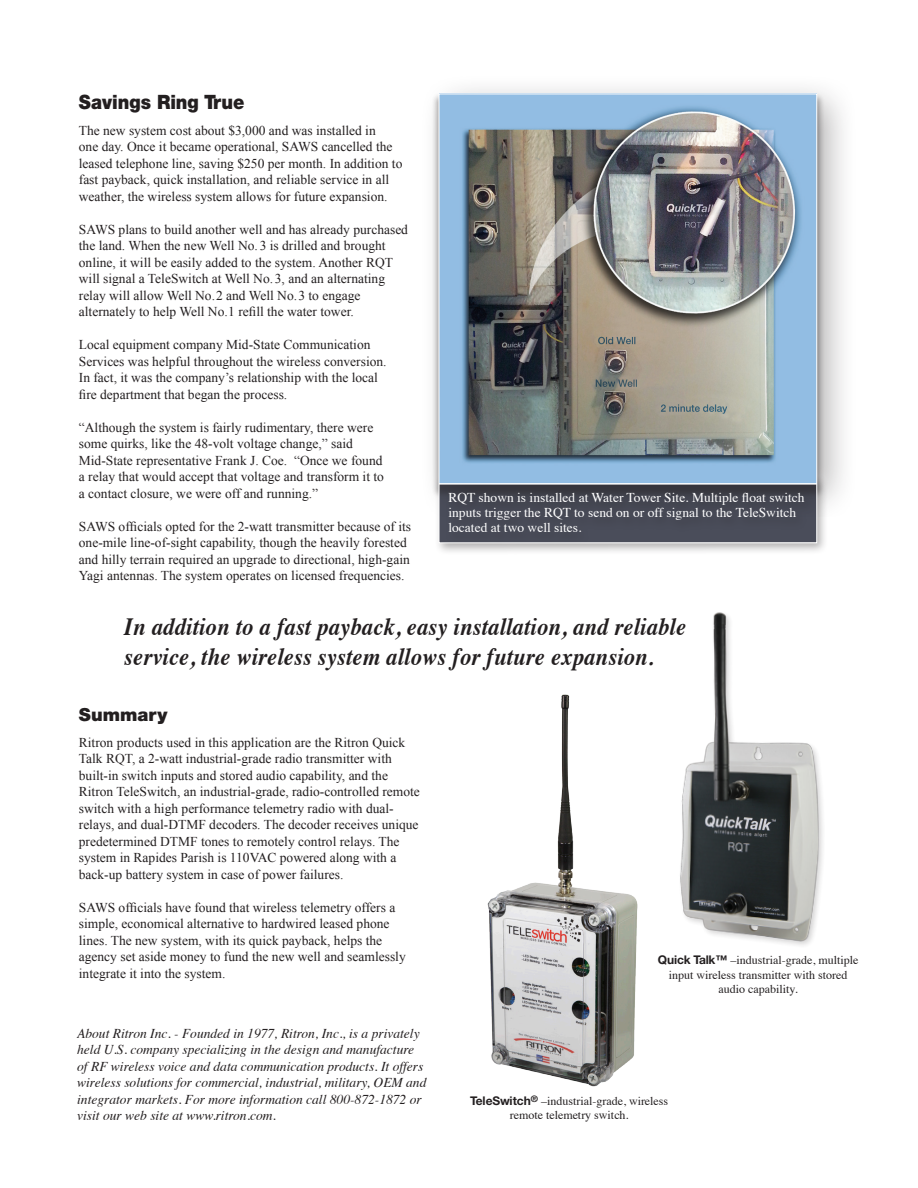
<style>
.page{position:relative;width:918px;height:1188px;background:#fff}
.page>*{position:absolute;margin:0;border:0;box-sizing:border-box;transform-origin:0 0}
.t1{font:italic 700 24.75px/30px "Times";letter-spacing:.01em;color:#231f20;scale:.91 1}
.t2{font:900 19.8px "Helvetica Neue";color:#231f20;scale:.91 1}
.t3{font:900 18px "Helvetica Neue";color:#231f20}
.t4{font:13.5px/16.5px "Times New Roman";color:#231f20}
.t5{font:italic 13.5px/16.5px "Times";color:#231f20}
.t6{font:13.5px/15px "Times";color:#fff}
.t7{font:12px/14.4px "Times";color:#231f20;text-align:center}
.s1{font-family:"Helvetica Neue";font-weight:700}
</style>
<div class="page">
<img style="left:487px;top:694px;width:151px;height:393px">
<img style="left:680px;top:612px;width:143px;height:333px">
<div style="left:434px;top:474px;width:395px;height:82px;background:#231f20;opacity:.35"></div>
<div style="left:419px;top:77px;width:439px;height:439px;background:#231f20;opacity:.35"></div>
<img style="left:441px;top:96px;width:374px;height:387px">
<div style="left:445px;top:490px;width:370px;height:56px;background:#231f20;opacity:.35"></div>
<hr style="left:439px;top:483px;width:378px;height:2px;background:#fff">
<p class="t2" style="left:79px;top:90px;width:184px">Savings Ring True</p>
<p class="t4" style="left:79px;top:122px;width:325px">The new system cost about $3,000 and was installed in<br>one day. Once it became operational, SAWS cancelled the leased telephone line, saving $250 per month. In addition to fast payback, quick installation, and reliable service in all weather, the wireless system allows for future expansion.</p>
<p class="t4" style="left:79px;top:221px;width:331px">SAWS plans to build another well and has already purchased the land. When the new Well No. 3 is drilled and brought online, it will be easily added to the system. Another RQT will signal a TeleSwitch at Well No. 3, and an alternating relay will allow Well No. 2 and Well No. 3 to engage alternately to help Well No. 1 refill the water tower.</p>
<p class="t4" style="left:79px;top:336px;width:309px">Local equipment company Mid-State Communication Services was helpful throughout the wireless conversion.<br>In fact, it was the company’s relationship with the local fire department that began the process.</p>
<p class="t4" style="left:79px;top:419px;width:307px">“Although the system is fairly rudimentary, there were some quirks, like the 48-volt voltage change,” said Mid-State representative Frank J. Coe. “Once we found a relay that would accept that voltage and transform it to a contact closure, we were off and running.”</p>
<p class="t4" style="left:79px;top:518px;width:334px">SAWS officials opted for the 2-watt transmitter because of its one-mile line-of-sight capability, though the heavily forested and hilly terrain required an upgrade to directional, high-gain Yagi antennas. The system operates on licensed frequencies.</p>
<p class="t6" style="left:448px;top:489px;width:358px">RQT shown is installed at Water Tower Site. Multiple float switch inputs trigger the RQT to send on or off signal to the TeleSwitch located at two well sites.</p>
<p class="t1" style="left:124px;top:609px;width:619px">In addition to a fast payback, easy installation, and reliable service, the wireless system allows for future expansion.</p>
<p class="t3" style="left:79px;top:704px;width:90px">Summary</p>
<p class="t4" style="left:79px;top:734px;width:343px">Ritron products used in this application are the Ritron Quick Talk RQT, a 2-watt industrial-grade radio transmitter with built-in switch inputs and stored audio capability, and the Ritron TeleSwitch, an industrial-grade, radio-controlled remote switch with a high performance telemetry radio with dual&shy;relays, and dual-DTMF decoders. The decoder receives unique predetermined DTMF tones to remotely control relays. The system in Rapides Parish is 110VAC powered along with a back-up battery system in case of power failures.</p>
<p class="t4" style="left:79px;top:899px;width:328px">SAWS officials have found that wireless telemetry offers a simple, economical alternative to hardwired leased phone lines. The new system, with its quick payback, helps the agency set aside money to fund the new well and seamlessly integrate it into the system.</p>
<p class="t5" style="left:77px;top:1024px;width:351px">About Ritron Inc. - Founded in 1977, Ritron, Inc., is a privately held U.S. company specializing in the design and manufacture of RF wireless voice and data communication products. It offers wireless solutions for commercial, industrial, military, OEM and integrator markets. For more information call 800-872-1872 or visit our web site at www.ritron.com.</p>
<p class="t7" style="left:658px;top:952px;width:202px"><span class="s1">Quick Talk™</span> –industrial-grade, multiple input wireless transmitter with stored audio capability.</p>
<p class="t7" style="left:470px;top:1093px;width:200px"><span class="s1">TeleSwitch</span><sup>®</sup> –industrial-grade, wireless remote telemetry switch.</p>
</div>
